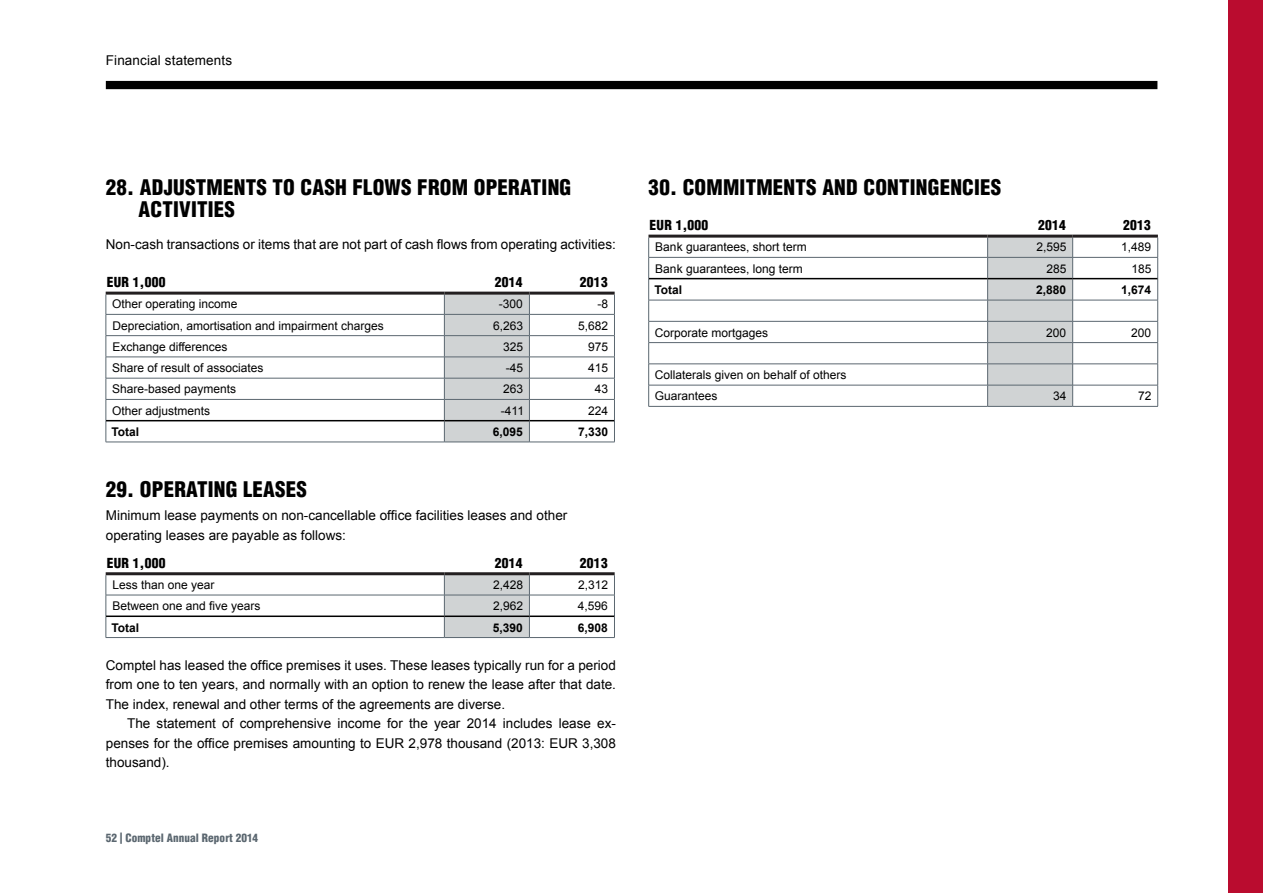
<style>
.page{position:relative;width:1263px;height:893px;background:#fff}
.page>*{position:absolute;margin:0;border:0;box-sizing:border-box;transform-origin:0 0}
.t1{font:900 condensed 21px/22.5px "Helvetica LT Pro";letter-spacing:.01em;color:#000}
.t2{font:13.5px/19.5px "Arial";color:#000;text-align:justify}
.t3{font:900 condensed 13.5px "Helvetica";letter-spacing:.02em;color:#000}
.t4{font:12px/21.3px "Arial";color:#000}
.t5{font:700 12px "Arial";color:#000}
.t6{font:900 condensed 11.25px "Helvetica LT Pro";letter-spacing:.005em;color:#5b6770}
</style>
<div class="page">
<div style="left:1229px;top:0;width:34px;height:893px;background:#ba0c2f"></div>
<div style="left:106px;top:81px;width:1051px;height:8px;background:#000"></div>
<hr style="left:106px;top:314px;width:338px;height:1px;background:#5b6770">
<hr style="left:529px;top:314px;width:86px;height:1px;background:#5b6770">
<hr style="left:106px;top:335px;width:338px;height:1px;background:#5b6770">
<hr style="left:529px;top:335px;width:86px;height:1px;background:#5b6770">
<hr style="left:106px;top:357px;width:338px;height:1px;background:#5b6770">
<hr style="left:529px;top:357px;width:86px;height:1px;background:#5b6770">
<hr style="left:106px;top:378px;width:338px;height:1px;background:#5b6770">
<hr style="left:529px;top:378px;width:86px;height:1px;background:#5b6770">
<hr style="left:106px;top:399px;width:338px;height:1px;background:#5b6770">
<hr style="left:529px;top:399px;width:86px;height:1px;background:#5b6770">
<svg style="left:106px;top:295px;width:1px;height:147px"></svg>
<svg style="left:444px;top:295px;width:86px;height:147px"></svg>
<svg style="left:614px;top:295px;width:1px;height:147px"></svg>
<hr style="left:106px;top:442px;width:338px;height:1px;background:#5b6770">
<hr style="left:444px;top:442px;width:85px;height:1px;background:#5b6770">
<hr style="left:529px;top:442px;width:86px;height:1px;background:#5b6770">
<hr style="left:106px;top:292px;width:338px;height:3px;background:#231f20">
<hr style="left:444px;top:292px;width:85px;height:3px;background:#231f20">
<hr style="left:529px;top:292px;width:86px;height:3px;background:#231f20">
<hr style="left:106px;top:420px;width:338px;height:1px;background:#000">
<hr style="left:444px;top:420px;width:85px;height:1px;background:#000">
<hr style="left:529px;top:420px;width:85px;height:1px;background:#000">
<hr style="left:648px;top:257px;width:340px;height:1px;background:#5b6770">
<hr style="left:1073px;top:257px;width:85px;height:1px;background:#5b6770">
<hr style="left:648px;top:300px;width:340px;height:1px;background:#5b6770">
<hr style="left:1073px;top:300px;width:85px;height:1px;background:#5b6770">
<hr style="left:648px;top:321px;width:340px;height:1px;background:#5b6770">
<hr style="left:1073px;top:321px;width:85px;height:1px;background:#5b6770">
<hr style="left:648px;top:342px;width:340px;height:1px;background:#5b6770">
<hr style="left:1073px;top:342px;width:85px;height:1px;background:#5b6770">
<hr style="left:648px;top:364px;width:340px;height:1px;background:#5b6770">
<hr style="left:1073px;top:364px;width:85px;height:1px;background:#5b6770">
<hr style="left:648px;top:385px;width:340px;height:1px;background:#5b6770">
<svg style="left:648px;top:238px;width:1px;height:168px"></svg>
<hr style="left:1073px;top:385px;width:85px;height:1px;background:#5b6770">
<svg style="left:987px;top:238px;width:86px;height:168px"></svg>
<svg style="left:1157px;top:238px;width:1px;height:168px"></svg>
<hr style="left:648px;top:406px;width:340px;height:1px;background:#5b6770">
<hr style="left:988px;top:406px;width:85px;height:1px;background:#5b6770">
<hr style="left:1073px;top:406px;width:85px;height:1px;background:#5b6770">
<hr style="left:648px;top:235px;width:340px;height:3px;background:#231f20">
<hr style="left:988px;top:235px;width:85px;height:3px;background:#231f20">
<hr style="left:1073px;top:235px;width:85px;height:3px;background:#231f20">
<hr style="left:649px;top:278px;width:339px;height:1px;background:#000">
<hr style="left:988px;top:278px;width:85px;height:1px;background:#000">
<hr style="left:1073px;top:278px;width:84px;height:1px;background:#000">
<hr style="left:106px;top:595px;width:338px;height:1px;background:#5b6770">
<hr style="left:529px;top:595px;width:86px;height:1px;background:#5b6770">
<svg style="left:106px;top:575px;width:1px;height:62px"></svg>
<svg style="left:444px;top:575px;width:86px;height:62px"></svg>
<svg style="left:614px;top:575px;width:1px;height:62px"></svg>
<hr style="left:106px;top:637px;width:338px;height:1px;background:#5b6770">
<hr style="left:444px;top:637px;width:85px;height:1px;background:#5b6770">
<hr style="left:529px;top:637px;width:86px;height:1px;background:#5b6770">
<hr style="left:106px;top:572px;width:338px;height:3px;background:#231f20">
<hr style="left:444px;top:572px;width:85px;height:3px;background:#231f20">
<hr style="left:529px;top:572px;width:86px;height:3px;background:#231f20">
<hr style="left:106px;top:615px;width:338px;height:2px;background:#000">
<hr style="left:444px;top:615px;width:85px;height:2px;background:#000">
<hr style="left:529px;top:615px;width:85px;height:2px;background:#000">
<p class="t2" style="left:106px;top:51px;width:128px">Financial statements</p>
<h1 class="t1" style="left:139px;top:176px;width:434px;text-indent:-33px">28. ADJUSTMENTS TO CASH FLOWS FROM OPERATING<br>ACTIVITIES</h1>
<h1 class="t1" style="left:649px;top:176px;width:354px">30. COMMITMENTS AND CONTINGENCIES</h1>
<p class="t2" style="left:106px;top:235px;width:512px">Non-cash transactions or items that are not part of cash flows from operating activities:</p>
<p class="t3" style="left:107px;top:274px;width:60px">EUR 1,000</p>
<p class="t3" style="left:495px;top:274px;width:29px">2014</p>
<p class="t3" style="left:580px;top:274px;width:29px">2013</p>
<p class="t4" style="left:112px;top:294px;width:127px">Other operating income</p>
<p class="t4" style="left:499px;top:294px;width:26px">-300</p>
<p class="t4" style="left:597px;top:294px;width:12px">-8</p>
<p class="t4" style="left:112px;top:315px;width:273px">Depreciation, amortisation and impairment charges</p>
<p class="t4" style="left:493px;top:315px;width:32px">6,263</p>
<p class="t4" style="left:578px;top:315px;width:32px">5,682</p>
<p class="t4" style="left:112px;top:336px;width:117px">Exchange differences</p>
<p class="t4" style="left:503px;top:336px;width:22px">325</p>
<p class="t4" style="left:588px;top:336px;width:22px">975</p>
<p class="t4" style="left:112px;top:357px;width:153px">Share of result of associates</p>
<p class="t4" style="left:506px;top:357px;width:19px">-45</p>
<p class="t4" style="left:588px;top:357px;width:22px">415</p>
<p class="t4" style="left:112px;top:379px;width:126px">Share-based payments</p>
<p class="t4" style="left:503px;top:379px;width:22px">263</p>
<p class="t4" style="left:595px;top:379px;width:15px">43</p>
<p class="t4" style="left:112px;top:400px;width:100px">Other adjustments</p>
<p class="t4" style="left:501px;top:400px;width:25px">-411</p>
<p class="t4" style="left:588px;top:400px;width:22px">224</p>
<p class="t5" style="left:112px;top:424px;width:29px">Total</p>
<p class="t5" style="left:493px;top:424px;width:32px">6,095</p>
<p class="t5" style="left:578px;top:424px;width:32px">7,330</p>
<h1 class="t1" style="left:106px;top:478px;width:203px">29. OPERATING LEASES</h1>
<p class="t2" style="left:106px;top:506px;width:463px">Minimum lease payments on non-cancellable office facilities leases and other operating leases are payable as follows:</p>
<p class="t3" style="left:107px;top:554px;width:60px">EUR 1,000</p>
<p class="t3" style="left:495px;top:554px;width:29px">2014</p>
<p class="t3" style="left:580px;top:554px;width:29px">2013</p>
<p class="t4" style="left:112px;top:574px;width:104px">Less than one year</p>
<p class="t4" style="left:493px;top:574px;width:32px">2,428</p>
<p class="t4" style="left:578px;top:574px;width:32px">2,312</p>
<p class="t4" style="left:112px;top:595px;width:150px">Between one and five years</p>
<p class="t4" style="left:493px;top:595px;width:32px">2,962</p>
<p class="t4" style="left:578px;top:595px;width:32px">4,596</p>
<p class="t5" style="left:111px;top:619px;width:29px">Total</p>
<p class="t5" style="left:493px;top:619px;width:32px">5,390</p>
<p class="t5" style="left:578px;top:619px;width:32px">6,908</p>
<p class="t2" style="left:106px;top:655px;width:512px">Comptel has leased the office premises it uses. These leases typically run for a period from one to ten years, and normally with an option to renew the lease after that date.<br>The index, renewal and other terms of the agreements are diverse.</p>
<p class="t2" style="left:106px;top:714px;width:512px;text-indent:21px">The statement of comprehensive income for the year 2014 includes lease ex&shy;penses for the office premises amounting to EUR 2,978 thousand (2013: EUR 3,308 thousand).</p>
<p class="t6" style="left:106px;top:830px;width:154px">52 | Comptel Annual Report 2014</p>
<p class="t3" style="left:649px;top:217px;width:60px">EUR 1,000</p>
<p class="t3" style="left:1038px;top:217px;width:29px">2014</p>
<p class="t3" style="left:1123px;top:217px;width:29px">2013</p>
<p class="t4" style="left:655px;top:237px;width:153px">Bank guarantees, short term</p>
<p class="t4" style="left:1036px;top:237px;width:32px">2,595</p>
<p class="t4" style="left:1121px;top:237px;width:32px">1,489</p>
<p class="t4" style="left:655px;top:258px;width:149px">Bank guarantees, long term</p>
<p class="t4" style="left:1046px;top:258px;width:22px">285</p>
<p class="t4" style="left:1131px;top:258px;width:22px">185</p>
<p class="t5" style="left:654px;top:282px;width:29px">Total</p>
<p class="t5" style="left:1036px;top:282px;width:32px">2,880</p>
<p class="t5" style="left:1121px;top:282px;width:32px">1,674</p>
<p class="t4" style="left:655px;top:322px;width:115px">Corporate mortgages</p>
<p class="t4" style="left:1046px;top:322px;width:22px">200</p>
<p class="t4" style="left:1131px;top:322px;width:22px">200</p>
<p class="t4" style="left:655px;top:364px;width:193px">Collaterals given on behalf of others<br>Guarantees</p>
<p class="t4" style="left:1053px;top:386px;width:15px">34</p>
<p class="t4" style="left:1138px;top:386px;width:15px">72</p>
</div>
